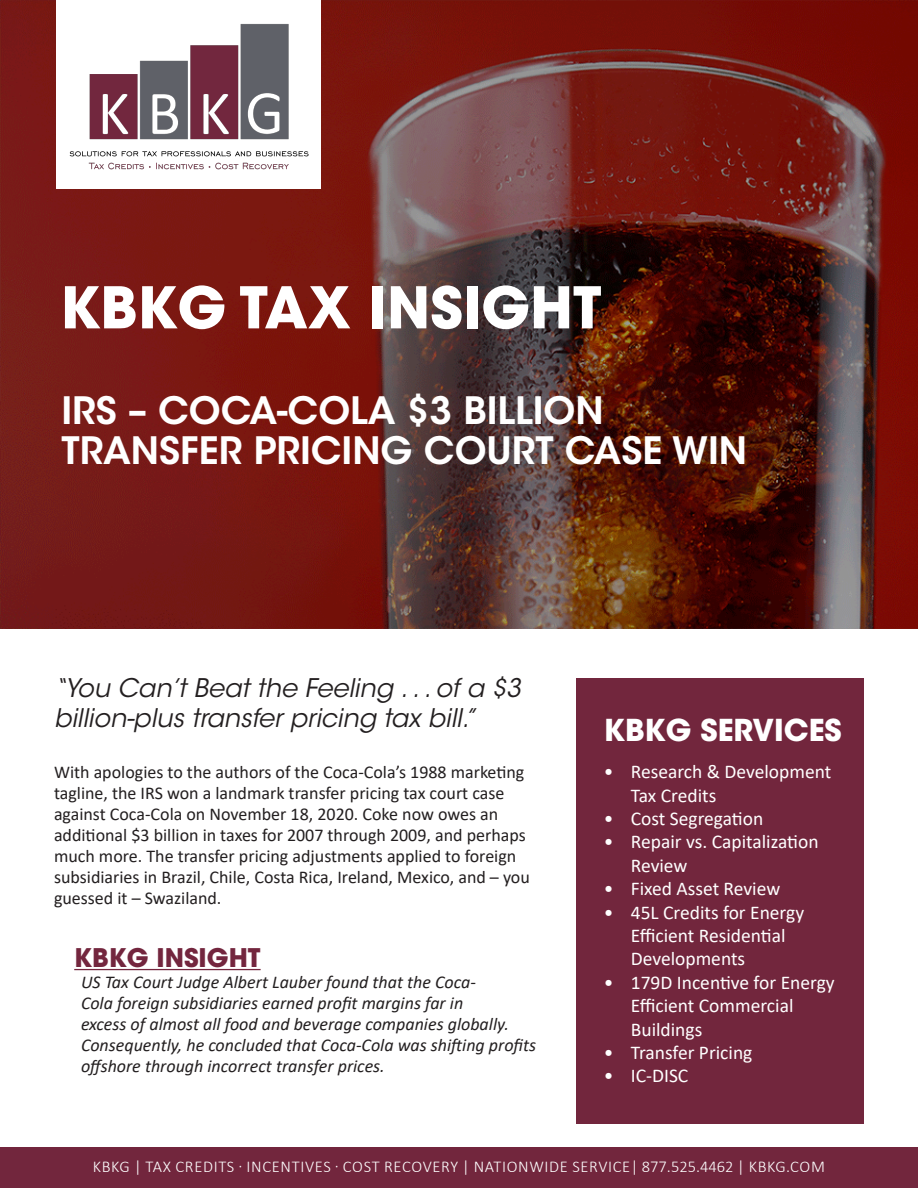
<style>
.page{position:relative;width:918px;height:1188px;background:#fff}
.page>*{position:absolute;margin:0;border:0;box-sizing:border-box;transform-origin:0 0}
.t1{font:700 57px "ITC Avant Garde Std";color:#fff}
.t2{font:600 37.5px/40.5px "ITC Avant Garde Std";color:#fff}
.t3{font:700 30px "ITC Avant Garde Std";color:#fff}
.t4{font:italic 25.5px/30px "ITC Avant Garde Std";color:#231f20}
.t5{font:700 25.5px "ITC Avant Garde Std";color:#73263e}
.t6{font:19.5px/23.4px "Calibri";color:#fff}
.t7{font:18px/21px "Calibri";color:#231f20}
.t8{font:italic 18px/21px "Calibri";color:#231f20}
.t9{font:300 16.5px "Calibri";letter-spacing:.04em;color:#fff}
</style>
<div class="page">
<div style="left:0;top:1147px;width:918px;height:41px;background:#72263d"></div>
<img style="left:0;top:0;width:918px;height:628px">
<div style="left:576px;top:678px;width:287px;height:445px;background:#72263d"></div>
<hr style="left:74px;top:969px;width:187px;height:1px;background:#73263e">
<div style="left:56px;top:0;width:264px;height:189px;background:#fff"></div>
<img style="left:69px;top:23px;width:240px;height:147px">
<p class="t1" style="left:60px;top:270px;width:543px">KBKG TAX INSIGHT</p>
<p class="t2" style="left:62px;top:390px;width:687px">IRS – COCA-COLA $3 BILLION<br>TRANSFER PRICING COURT CASE WIN</p>
<p class="t4" style="left:54px;top:673px;width:468px">“You Can’t Beat the Feeling . . . of a $3 billion-plus transfer pricing tax bill.”</p>
<p class="t7" style="left:54px;top:761px;width:477px">With apologies to the authors of the Coca-Cola’s 1988 marketing tagline, the IRS won a landmark transfer pricing tax court case against Coca-Cola on November 18, 2020. Coke now owes an additional $3 billion in taxes for 2007 through 2009, and perhaps much more. The transfer pricing adjustments applied to foreign subsidiaries in Brazil, Chile, Costa Rica, Ireland, Mexico, and – you guessed it – Swaziland.</p>
<p class="t5" style="left:74px;top:941px;width:188px">KBKG INSIGHT</p>
<p class="t8" style="left:81px;top:971px;width:457px">US Tax Court Judge Albert Lauber found that the Coca-<br>Cola foreign subsidiaries earned profit margins far in<br>excess of almost all food and beverage companies globally.<br>Consequently, he concluded that Coca-Cola was shifting profits offshore through incorrect transfer prices.</p>
<p class="t3" style="left:604px;top:711px;width:239px">KBKG SERVICES</p>
<p class="t6" style="left:631px;top:759px;width:202px;text-indent:-27px">• Research &amp; Development<br>Tax Credits</p>
<p class="t6" style="left:604px;top:806px;width:161px">• Cost Segregation</p>
<p class="t6" style="left:631px;top:830px;width:189px;text-indent:-27px">• Repair vs. Capitalization<br>Review</p>
<p class="t6" style="left:604px;top:876px;width:178px">• Fixed Asset Review</p>
<p class="t6" style="left:631px;top:900px;width:175px;text-indent:-27px">• 45L Credits for Energy<br>Efficient Residential<br>Developments</p>
<p class="t6" style="left:631px;top:970px;width:205px;text-indent:-27px">• 179D Incentive for Energy<br>Efficient Commercial<br>Buildings</p>
<p class="t6" style="left:604px;top:1040px;width:150px">• Transfer Pricing</p>
<p class="t6" style="left:604px;top:1064px;width:86px">• IC-DISC</p>
<p class="t9" style="left:93px;top:1156px;width:734px">KBKG | TAX CREDITS · INCENTIVES · COST RECOVERY | NATIONWIDE SERVICE| 877.525.4462 | KBKG.COM</p>
</div>
